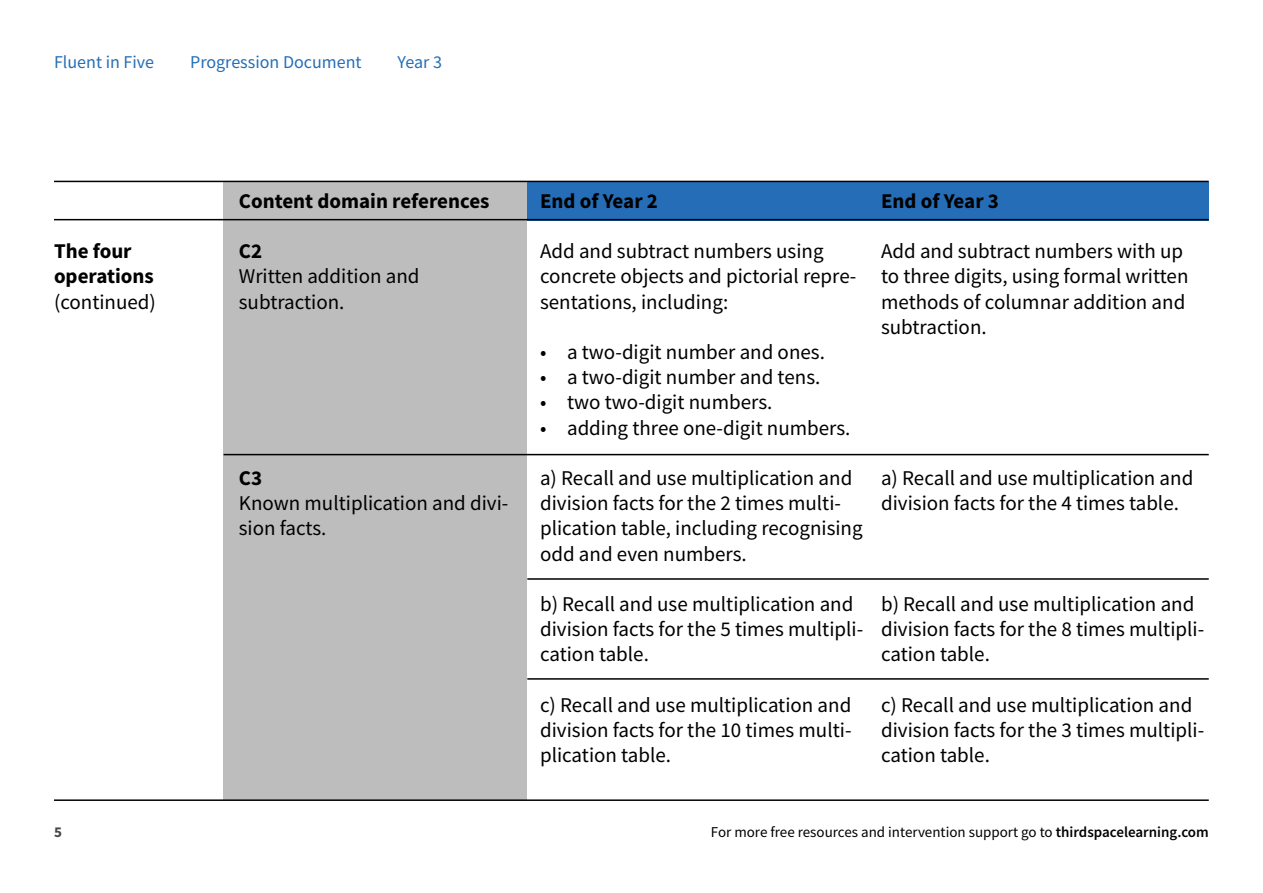
<style>
.page{position:relative;width:1263px;height:893px;background:#fff}
.page>*{position:absolute;margin:0;border:0;box-sizing:border-box;transform-origin:0 0}
.t1{font:21px/25.2px "Source Sans Pro";color:#000}
.t2{font:700 21px/25.2px "Source Sans Pro";color:#000}
.t3{font:18px "Source Sans Pro";color:#256eb7}
.t4{font:15px "Source Sans Pro";color:#000}
.t5{font:700 15px "Source Sans Pro";color:#444749}
.s1{font-weight:600}
</style>
<div class="page">
<div style="left:527px;top:182px;width:682px;height:38px;background:#256eb7"></div>
<div style="left:224px;top:181px;width:303px;height:618px;background:#bebdbe"></div>
<hr style="left:54px;top:181px;width:1155px;height:1px;background:#000">
<hr style="left:54px;top:219px;width:1155px;height:1px;background:#000">
<hr style="left:224px;top:454px;width:985px;height:1px;background:#000">
<hr style="left:527px;top:578px;width:682px;height:2px;background:#000">
<hr style="left:527px;top:678px;width:682px;height:2px;background:#000">
<hr style="left:54px;top:799px;width:1155px;height:2px;background:#000">
<p class="t3" style="left:54px;top:50px;width:102px">Fluent in Five</p>
<p class="t3" style="left:190px;top:50px;width:173px">Progression Document</p>
<p class="t3" style="left:398px;top:50px;width:46px">Year 3</p>
<p class="t2" style="left:54px;top:238px;width:101px">The four operations</p>
<p class="t1" style="left:54px;top:289px;width:103px">(continued)</p>
<p class="t2" style="left:239px;top:188px;width:252px">Content domain references</p>
<p class="t2" style="left:239px;top:238px;width:25px">C2</p>
<p class="t1" style="left:239px;top:264px;width:182px">Written addition and subtraction.</p>
<p class="t2" style="left:239px;top:465px;width:25px">C3</p>
<p class="t1" style="left:239px;top:491px;width:271px">Known multiplication and divi&shy;sion facts.</p>
<p class="t2" style="left:540px;top:188px;width:119px">End of Year 2</p>
<p class="t1" style="left:540px;top:239px;width:318px">Add and subtract numbers using concrete objects and pictorial repre&shy;sentations, including:</p>
<p class="t1" style="left:540px;top:339px;width:286px">• a two-digit number and ones.</p>
<p class="t1" style="left:540px;top:365px;width:282px">• a two-digit number and tens.</p>
<p class="t1" style="left:540px;top:390px;width:234px">• two two-digit numbers.</p>
<p class="t1" style="left:540px;top:415px;width:312px">• adding three one-digit numbers.</p>
<p class="t1" style="left:540px;top:465px;width:324px">a) Recall and use multiplication and division facts for the 2 times multi&shy;plication table, including recognising odd and even numbers.</p>
<p class="t1" style="left:540px;top:591px;width:325px">b) Recall and use multiplication and division facts for the 5 times multipli&shy;cation table.</p>
<p class="t1" style="left:540px;top:692px;width:313px;text-align:justify">c) Recall and use multiplication and division facts for the 10 times multi&shy;plication table.</p>
<p class="t2" style="left:881px;top:188px;width:119px">End of Year 3</p>
<p class="t1" style="left:881px;top:239px;width:309px">Add and subtract numbers with up to three digits, using formal written methods of columnar addition and subtraction.</p>
<p class="t1" style="left:881px;top:465px;width:314px">a) Recall and use multiplication and division facts for the 4 times table.</p>
<p class="t1" style="left:881px;top:591px;width:325px">b) Recall and use multiplication and division facts for the 8 times multipli&shy;cation table.</p>
<p class="t1" style="left:881px;top:692px;width:325px">c) Recall and use multiplication and division facts for the 3 times multipli&shy;cation table.</p>
<p class="t5" style="left:54px;top:822px;width:9px">5</p>
<p class="t4" style="left:711px;top:822px;width:499px">For more free resources and intervention support go to <span class="s1">thirdspacelearning.com</span></p>
</div>
